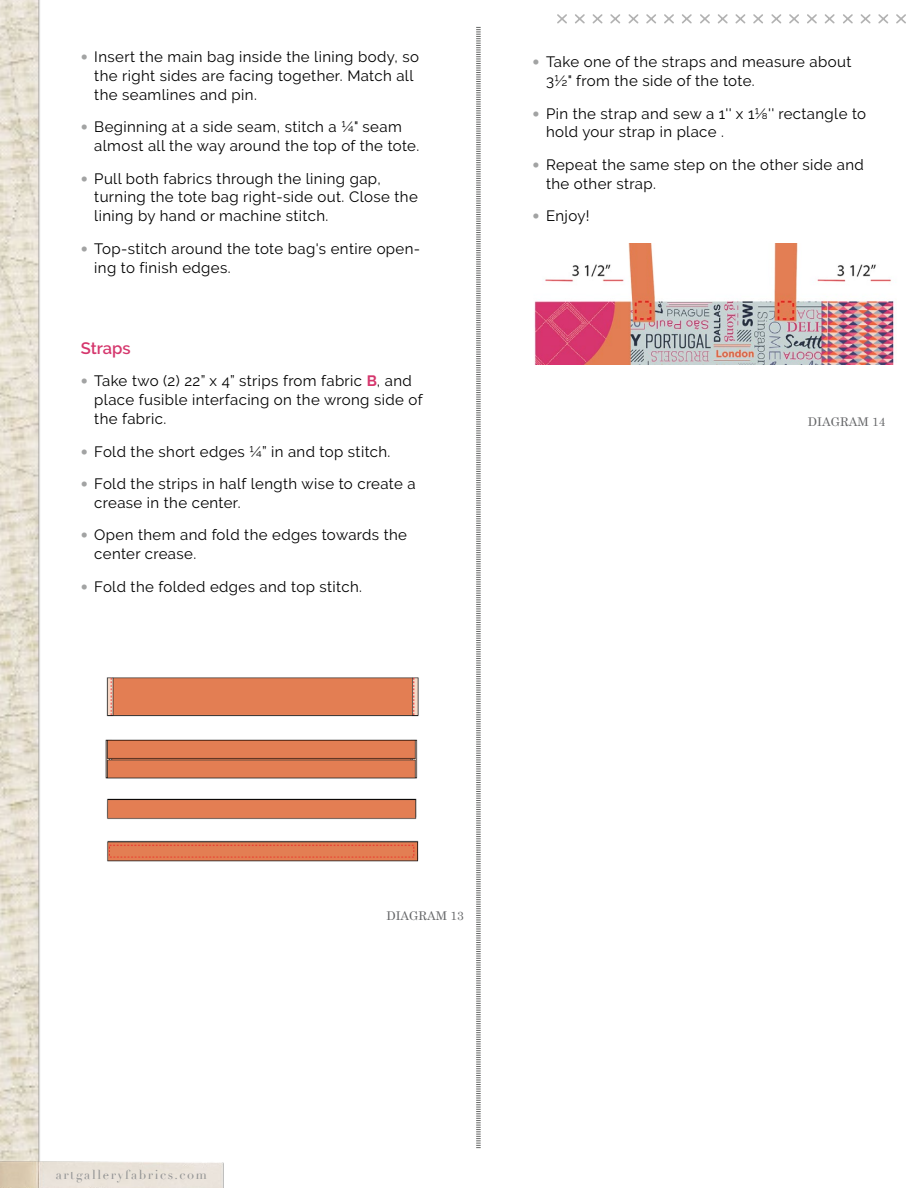
<style>
.page{position:relative;width:918px;height:1188px;background:#fff}
.page>*{position:absolute;margin:0;border:0;box-sizing:border-box;transform-origin:0 0}
.t1{font:600 16.5px "Raleway";color:#d5376d}
.t2{font:15px/18.9px "Raleway";letter-spacing:.025em;color:#000}
.t3{font:12.75px "Didot";letter-spacing:.125em;color:#939494}
.t4{font:12px "Century Schoolbook";color:#636466}
.s1{font-family:"Didot";font-size:14.1px;color:#a2a3a3}
.s2{font-weight:700;color:#d5376d}
</style>
<div class="page">
<img style="left:0;top:0;width:40px;height:1154px">
<svg style="left:476px;top:27px;width:5px;height:1121px"></svg>
<img style="left:0;top:1154px;width:224px;height:34px">
<svg style="left:557px;top:14px;width:349px;height:10px"></svg>
<img style="left:105px;top:677px;width:314px;height:185px">
<img style="left:534px;top:244px;width:360px;height:121px">
<p class="t2" style="left:94px;top:47px;width:326px;text-indent:-14px"><span class="s1">•</span> Insert the main bag inside the lining body, so the right sides are facing together. Match all the seamlines and pin.</p>
<p class="t2" style="left:94px;top:117px;width:327px;text-indent:-14px"><span class="s1">•</span> Beginning at a side seam, stitch a ¼" seam almost all the way around the top of the tote.</p>
<p class="t2" style="left:94px;top:169px;width:325px;text-indent:-14px"><span class="s1">•</span> Pull both fabrics through the lining gap, turning the tote bag right-side out. Close the lining by hand or machine stitch.</p>
<p class="t2" style="left:94px;top:239px;width:327px;text-indent:-14px"><span class="s1">•</span> Top-stitch around the tote bag's entire open&shy;ing to finish edges.</p>
<p class="t1" style="left:81px;top:339px;width:51px">Straps</p>
<p class="t2" style="left:94px;top:372px;width:330px;text-indent:-14px"><span class="s1">•</span> Take two (2) 22” x 4” strips from fabric <span class="s2">B</span>, and place fusible interfacing on the wrong side of the fabric.</p>
<p class="t2" style="left:81px;top:442px;width:311px"><span class="s1">•</span> Fold the short edges ¼” in and top stitch.</p>
<p class="t2" style="left:94px;top:474px;width:323px;text-indent:-14px"><span class="s1">•</span> Fold the strips in half length wise to create a crease in the center.</p>
<p class="t2" style="left:94px;top:526px;width:314px;text-indent:-14px"><span class="s1">•</span> Open them and fold the edges towards the center crease.</p>
<p class="t2" style="left:81px;top:577px;width:283px"><span class="s1">•</span> Fold the folded edges and top stitch.</p>
<p class="t2" style="left:546px;top:52px;width:307px;text-indent:-14px"><span class="s1">•</span> Take one of the straps and measure about<br>3½" from the side of the tote.</p>
<p class="t2" style="left:546px;top:104px;width:322px;text-indent:-14px"><span class="s1">•</span> Pin the strap and sew a 1'' x 1⅛'' rectangle to hold your strap in place .</p>
<p class="t2" style="left:546px;top:155px;width:319px;text-indent:-14px"><span class="s1">•</span> Repeat the same step on the other side and the other strap.</p>
<p class="t2" style="left:533px;top:206px;width:59px"><span class="s1">•</span> Enjoy!</p>
<p class="t4" style="left:808px;top:412px;width:79px">DIAGRAM 14</p>
<p class="t3" style="left:56px;top:1167px;width:153px">artgalleryfabrics.com</p>
<p class="t4" style="left:386px;top:906px;width:79px">DIAGRAM 13</p>
</div>
